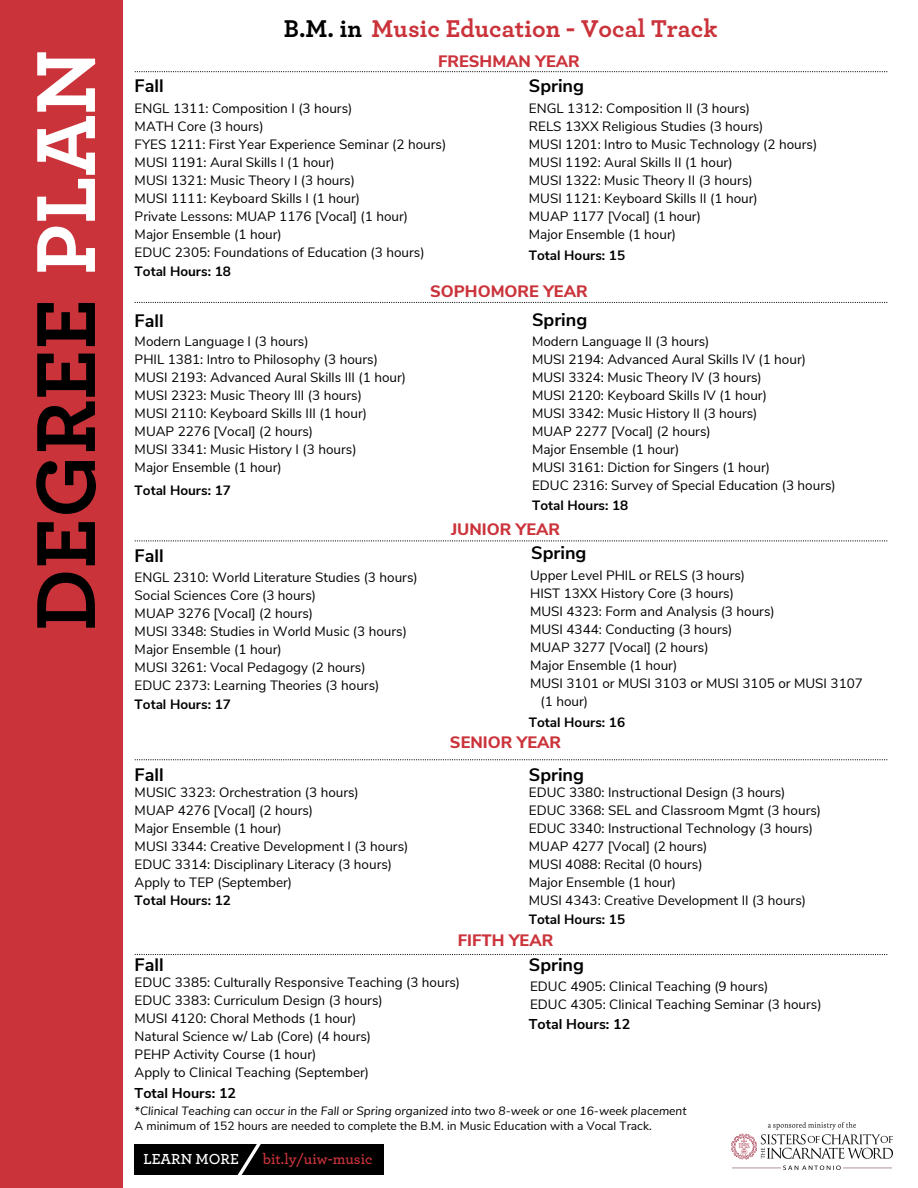
<style>
.page{position:relative;width:918px;height:1188px;background:#fff}
.page>*{position:absolute;margin:0;border:0;box-sizing:border-box;transform-origin:0 0}
.t1{font:700 87.75px "Archer Pro";color:#000}
.t2{font:700 25.5px "Archer Pro";color:#cb333b}
.t3{font:700 18px "Nunito Sans";color:#000}
.t4{font:800 16.5px "Nunito Sans";color:#cb333b}
.t5{font:600 15.15px "Archer Pro";color:#cb333b}
.t6{font:600 15.15px "Archer Pro";color:#fff}
.t7{font:700 14.25px "Nunito Sans";color:#000}
.t8{font:13.5px "Nunito Sans";color:#000}
.t9{font:700 13.5px "Nunito Sans";color:#000}
.t10{font:italic 12px "Nunito Sans";color:#000}
.t11{font:12px "Nunito Sans";color:#000}
.s1{color:#fff}
.s2{color:#000}
</style>
<div class="page">
<div style="left:0;top:0;width:122px;height:1188px;background:#cb333b"></div>
<svg style="left:135px;top:71px;width:752px;height:1px"></svg>
<svg style="left:135px;top:302px;width:752px;height:1px"></svg>
<svg style="left:135px;top:540px;width:752px;height:1px"></svg>
<svg style="left:135px;top:759px;width:752px;height:1px"></svg>
<svg style="left:135px;top:954px;width:752px;height:1px"></svg>
<img style="left:732px;top:1123px;width:161px;height:47px">
<div style="left:135px;top:1145px;width:249px;height:30px;background:#000"></div>
<svg style="left:214px;top:1144px;width:51px;height:31px"></svg>
<h1 class="t1" style="left:25px;top:631px;width:583px;rotate:-90deg">DEGREE <span class="s1">PLAN</span></h1>
<h2 class="t2" style="left:284px;top:17px;width:435px"><span class="s2">B.M. in</span> Music Education - Vocal Track</h2>
<h3 class="t4" style="left:438px;top:50px;width:143px">FRESHMAN YEAR</h3>
<p class="t3" style="left:529px;top:74px;width:57px">Spring</p>
<p class="t8" style="left:529px;top:99px;width:223px">ENGL 1312: Composition II (3 hours)</p>
<p class="t8" style="left:529px;top:117px;width:236px">RELS 13XX Religious Studies (3 hours)</p>
<p class="t8" style="left:529px;top:135px;width:290px">MUSI 1201: Intro to Music Technology (2 hours)</p>
<p class="t8" style="left:529px;top:153px;width:205px">MUSI 1192: Aural Skills II (1 hour)</p>
<p class="t8" style="left:529px;top:171px;width:225px">MUSI 1322: Music Theory II (3 hours)</p>
<p class="t8" style="left:529px;top:189px;width:230px">MUSI 1121: Keyboard Skills II (1 hour)</p>
<p class="t8" style="left:529px;top:207px;width:174px">MUAP 1177 [Vocal] (1 hour)</p>
<p class="t8" style="left:529px;top:225px;width:149px">Major Ensemble (1 hour)</p>
<p class="t9" style="left:529px;top:247px;width:98px">Total Hours: 15</p>
<h3 class="t4" style="left:430px;top:281px;width:159px">SOPHOMORE YEAR</h3>
<p class="t3" style="left:135px;top:74px;width:31px">Fall</p>
<p class="t8" style="left:135px;top:99px;width:219px">ENGL 1311: Composition I (3 hours)</p>
<p class="t8" style="left:135px;top:117px;width:130px">MATH Core (3 hours)</p>
<p class="t8" style="left:135px;top:135px;width:313px">FYES 1211: First Year Experience Seminar (2 hours)</p>
<p class="t8" style="left:135px;top:153px;width:202px">MUSI 1191: Aural Skills I (1 hour)</p>
<p class="t8" style="left:135px;top:171px;width:222px">MUSI 1321: Music Theory I (3 hours)</p>
<p class="t8" style="left:135px;top:189px;width:227px">MUSI 1111: Keyboard Skills I (1 hour)</p>
<p class="t8" style="left:135px;top:207px;width:275px">Private Lessons: MUAP 1176 [Vocal] (1 hour)</p>
<p class="t8" style="left:135px;top:225px;width:149px">Major Ensemble (1 hour)</p>
<p class="t8" style="left:135px;top:243px;width:292px">EDUC 2305: Foundations of Education (3 hours)</p>
<p class="t9" style="left:135px;top:262px;width:98px">Total Hours: 18</p>
<p class="t3" style="left:135px;top:309px;width:31px">Fall</p>
<p class="t8" style="left:135px;top:333px;width:175px">Modern Language I (3 hours)</p>
<p class="t8" style="left:135px;top:351px;width:245px">PHIL 1381: Intro to Philosophy (3 hours)</p>
<p class="t8" style="left:135px;top:369px;width:273px">MUSI 2193: Advanced Aural Skills III (1 hour)</p>
<p class="t8" style="left:135px;top:387px;width:229px">MUSI 2323: Music Theory III (3 hours)</p>
<p class="t8" style="left:135px;top:405px;width:234px">MUSI 2110: Keyboard Skills III (1 hour)</p>
<p class="t8" style="left:135px;top:423px;width:180px">MUAP 2276 [Vocal] (2 hours)</p>
<p class="t8" style="left:135px;top:441px;width:223px">MUSI 3341: Music History I (3 hours)</p>
<p class="t8" style="left:135px;top:459px;width:149px">Major Ensemble (1 hour)</p>
<p class="t9" style="left:135px;top:481px;width:98px">Total Hours: 17</p>
<p class="t3" style="left:135px;top:544px;width:31px">Fall</p>
<p class="t8" style="left:135px;top:569px;width:285px">ENGL 2310: World Literature Studies (3 hours)</p>
<p class="t8" style="left:135px;top:587px;width:183px">Social Sciences Core (3 hours)</p>
<p class="t8" style="left:135px;top:605px;width:180px">MUAP 3276 [Vocal] (2 hours)</p>
<p class="t8" style="left:135px;top:623px;width:274px">MUSI 3348: Studies in World Music (3 hours)</p>
<p class="t8" style="left:135px;top:641px;width:149px">Major Ensemble (1 hour)</p>
<p class="t8" style="left:135px;top:659px;width:233px">MUSI 3261: Vocal Pedagogy (2 hours)</p>
<p class="t8" style="left:135px;top:677px;width:246px">EDUC 2373: Learning Theories (3 hours)</p>
<p class="t9" style="left:135px;top:695px;width:98px">Total Hours: 17</p>
<p class="t3" style="left:135px;top:763px;width:31px">Fall</p>
<p class="t8" style="left:135px;top:783px;width:226px">MUSIC 3323: Orchestration (3 hours)</p>
<p class="t8" style="left:135px;top:801px;width:180px">MUAP 4276 [Vocal] (2 hours)</p>
<p class="t8" style="left:135px;top:819px;width:149px">Major Ensemble (1 hour)</p>
<p class="t8" style="left:135px;top:837px;width:275px">MUSI 3344: Creative Development I (3 hours)</p>
<p class="t8" style="left:135px;top:855px;width:259px">EDUC 3314: Disciplinary Literacy (3 hours)</p>
<p class="t8" style="left:135px;top:873px;width:159px">Apply to TEP (September)</p>
<p class="t9" style="left:135px;top:891px;width:98px">Total Hours: 12</p>
<p class="t3" style="left:135px;top:953px;width:31px">Fall</p>
<p class="t3" style="left:532px;top:308px;width:57px">Spring</p>
<p class="t8" style="left:532px;top:333px;width:179px">Modern Language II (3 hours)</p>
<p class="t8" style="left:532px;top:351px;width:275px">MUSI 2194: Advanced Aural Skills IV (1 hour)</p>
<p class="t8" style="left:532px;top:369px;width:231px">MUSI 3324: Music Theory IV (3 hours)</p>
<p class="t8" style="left:532px;top:387px;width:236px">MUSI 2120: Keyboard Skills IV (1 hour)</p>
<p class="t8" style="left:532px;top:405px;width:227px">MUSI 3342: Music History II (3 hours)</p>
<p class="t8" style="left:532px;top:423px;width:180px">MUAP 2277 [Vocal] (2 hours)</p>
<p class="t8" style="left:532px;top:441px;width:149px">Major Ensemble (1 hour)</p>
<p class="t8" style="left:532px;top:459px;width:239px">MUSI 3161: Diction for Singers (1 hour)</p>
<p class="t8" style="left:532px;top:477px;width:305px">EDUC 2316: Survey of Special Education (3 hours)</p>
<p class="t9" style="left:532px;top:496px;width:98px">Total Hours: 18</p>
<h3 class="t4" style="left:451px;top:519px;width:111px">JUNIOR YEAR</h3>
<p class="t3" style="left:531px;top:541px;width:57px">Spring</p>
<p class="t8" style="left:530px;top:566px;width:217px">Upper Level PHIL or RELS (3 hours)</p>
<p class="t8" style="left:530px;top:584px;width:205px">HIST 13XX History Core (3 hours)</p>
<p class="t8" style="left:530px;top:602px;width:246px">MUSI 4323: Form and Analysis (3 hours)</p>
<p class="t8" style="left:530px;top:620px;width:204px">MUSI 4344: Conducting (3 hours)</p>
<p class="t8" style="left:530px;top:638px;width:180px">MUAP 3277 [Vocal] (2 hours)</p>
<p class="t8" style="left:530px;top:656px;width:149px">Major Ensemble (1 hour)</p>
<p class="t8" style="left:530px;top:674px;width:334px">MUSI 3101 or MUSI 3103 or MUSI 3105 or MUSI 3107</p>
<p class="t8" style="left:541px;top:692px;width:49px">(1 hour)</p>
<p class="t9" style="left:529px;top:713px;width:98px">Total Hours: 16</p>
<h3 class="t4" style="left:450px;top:732px;width:113px">SENIOR YEAR</h3>
<p class="t3" style="left:529px;top:763px;width:57px">Spring</p>
<p class="t8" style="left:529px;top:783px;width:258px">EDUC 3380: Instructional Design (3 hours)</p>
<p class="t8" style="left:529px;top:801px;width:294px">EDUC 3368: SEL and Classroom Mgmt (3 hours)</p>
<p class="t8" style="left:529px;top:819px;width:286px">EDUC 3340: Instructional Technology (3 hours)</p>
<p class="t8" style="left:529px;top:837px;width:180px">MUAP 4277 [Vocal] (2 hours)</p>
<p class="t8" style="left:529px;top:855px;width:175px">MUSI 4088: Recital (0 hours)</p>
<p class="t8" style="left:529px;top:873px;width:149px">Major Ensemble (1 hour)</p>
<p class="t8" style="left:529px;top:891px;width:279px">MUSI 4343: Creative Development II (3 hours)</p>
<p class="t9" style="left:529px;top:910px;width:98px">Total Hours: 15</p>
<h3 class="t3" style="left:529px;top:953px;width:57px">Spring</h3>
<p class="t4" style="left:458px;top:929px;width:97px">FIFTH YEAR</p>
<p class="t8" style="left:135px;top:974px;width:327px">EDUC 3385: Culturally Responsive Teaching (3 hours)</p>
<p class="t8" style="left:135px;top:992px;width:250px">EDUC 3383: Curriculum Design (3 hours)</p>
<p class="t8" style="left:135px;top:1010px;width:223px">MUSI 4120: Choral Methods (1 hour)</p>
<p class="t8" style="left:135px;top:1028px;width:238px">Natural Science w/ Lab (Core) (4 hours)</p>
<p class="t8" style="left:135px;top:1046px;width:183px">PEHP Activity Course (1 hour)</p>
<p class="t8" style="left:135px;top:1064px;width:236px">Apply to Clinical Teaching (September)</p>
<p class="t7" style="left:135px;top:1084px;width:103px">Total Hours: 12</p>
<p class="t8" style="left:530px;top:978px;width:240px">EDUC 4905: Clinical Teaching (9 hours)</p>
<p class="t8" style="left:530px;top:996px;width:293px">EDUC 4305: Clinical Teaching Seminar (3 hours)</p>
<p class="t7" style="left:529px;top:1015px;width:103px">Total Hours: 12</p>
<h6 class="t10" style="left:135px;top:1103px;width:553px">*Clinical Teaching can occur in the Fall or Spring organized into two 8-week or one 16-week placement</h6>
<p class="t11" style="left:135px;top:1118px;width:519px">A minimum of 152 hours are needed to complete the B.M. in Music Education with a Vocal Track.</p>
<p class="t6" style="left:143px;top:1152px;width:97px">LEARN MORE</p>
<p class="t5" style="left:263px;top:1152px;width:111px">bit.ly/uiw-music</p>
</div>
